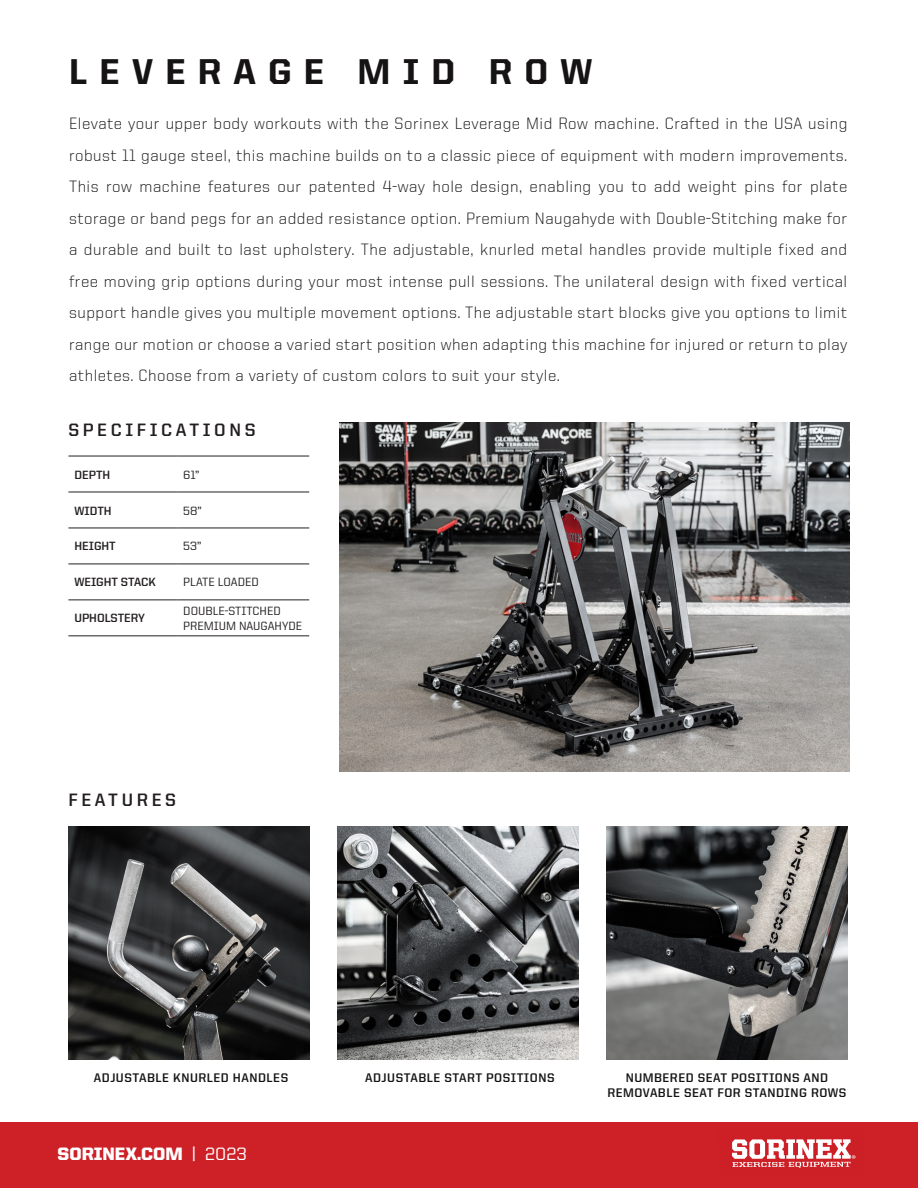
<style>
.page{position:relative;width:918px;height:1188px;background:#fff}
.page>*{position:absolute;margin:0;border:0;box-sizing:border-box;transform-origin:0 0}
.Story_Title{font:800 36px "United Sans Reg";letter-spacing:.34em;color:#151314}
.t1{font:700 18px "United Sans Reg";letter-spacing:.2em;color:#231f20}
.t2{font:900 18px "United Sans Reg";color:#fff}
.Standard_Paragraph{font:300 16.5px/31.5px "United Sans Reg";letter-spacing:.03em;color:#151314;text-align:justify}
.Story_Title-2{font:700 12.45px/15px "United Sans Reg";letter-spacing:.04em;color:#151314;text-align:center}
.t3{font:500 12px/14.4px "United Sans Reg";color:#231f20}
.t4{font:700 12px "United Sans Reg";color:#231f20}
.s1{font-weight:500}
</style>
<div class="page">
<div style="left:0;top:1122px;width:918px;height:66px;background:#cd2027"></div>
<svg style="left:732px;top:1139px;width:123px;height:29px"></svg>
<img style="left:337px;top:826px;width:241px;height:233px">
<img style="left:68px;top:826px;width:241px;height:233px">
<img style="left:607px;top:826px;width:240px;height:233px">
<hr style="left:177px;top:456px;width:132px;height:1px;background:#231f20">
<hr style="left:177px;top:492px;width:132px;height:1px;background:#231f20">
<hr style="left:68px;top:528px;width:109px;height:1px;background:#231f20">
<hr style="left:177px;top:528px;width:132px;height:1px;background:#231f20">
<hr style="left:68px;top:564px;width:109px;height:1px;background:#231f20">
<hr style="left:177px;top:564px;width:132px;height:1px;background:#231f20">
<hr style="left:68px;top:600px;width:109px;height:1px;background:#231f20">
<hr style="left:177px;top:600px;width:132px;height:1px;background:#231f20">
<hr style="left:68px;top:636px;width:109px;height:1px;background:#231f20">
<hr style="left:177px;top:636px;width:132px;height:1px;background:#231f20">
<hr style="left:68px;top:456px;width:109px;height:1px;background:#231f20">
<hr style="left:68px;top:492px;width:109px;height:1px;background:#231f20">
<img style="left:339px;top:423px;width:510px;height:348px">
<p class="Story_Title" style="left:69px;top:52px;width:525px">LEVERAGE MID ROW</p>
<p class="Standard_Paragraph" style="left:69px;top:108px;width:780px">Elevate your upper body workouts with the Sorinex Leverage Mid Row machine. Crafted in the USA using robust 11 gauge steel, this machine builds on to a classic piece of equipment with modern improvements.<br>This row machine features our patented 4-way hole design, enabling you to add weight pins for plate storage or band pegs for an added resistance option. Premium Naugahyde with Double-Stitching make for a durable and built to last upholstery. The adjustable, knurled metal handles provide multiple fixed and free moving grip options during your most intense pull sessions. The unilateral design with fixed vertical support handle gives you multiple movement options. The adjustable start blocks give you options to limit range our motion or choose a varied start position when adapting this machine for injured or return to play athletes. Choose from a variety of custom colors to suit your style.</p>
<p class="t1" style="left:68px;top:420px;width:189px">SPECIFICATIONS</p>
<p class="t4" style="left:74px;top:468px;width:37px">DEPTH</p>
<p class="t3" style="left:183px;top:467px;width:18px">61”</p>
<p class="t4" style="left:74px;top:504px;width:39px">WIDTH</p>
<p class="t3" style="left:183px;top:503px;width:20px">58”</p>
<p class="t4" style="left:74px;top:540px;width:43px">HEIGHT</p>
<p class="t3" style="left:183px;top:539px;width:20px">53”</p>
<p class="t4" style="left:74px;top:576px;width:83px">WEIGHT STACK</p>
<p class="t3" style="left:183px;top:575px;width:77px">PLATE LOADED</p>
<p class="t4" style="left:74px;top:612px;width:72px">UPHOLSTERY</p>
<p class="t3" style="left:183px;top:604px;width:120px">DOUBLE-STITCHED<br>PREMIUM NAUGAHYDE</p>
<p class="t1" style="left:68px;top:790px;width:109px">FEATURES</p>
<p class="Story_Title-2" style="left:94px;top:1070px;width:196px">ADJUSTABLE KNURLED HANDLES</p>
<p class="Story_Title-2" style="left:365px;top:1070px;width:191px">ADJUSTABLE START POSITIONS</p>
<p class="Story_Title-2" style="left:607px;top:1070px;width:240px">NUMBERED SEAT POSITIONS AND<br>REMOVABLE SEAT FOR STANDING ROWS</p>
<p class="t2" style="left:58px;top:1144px;width:191px">SORINEX.COM <span class="s1">| 2023</span></p>
</div>
